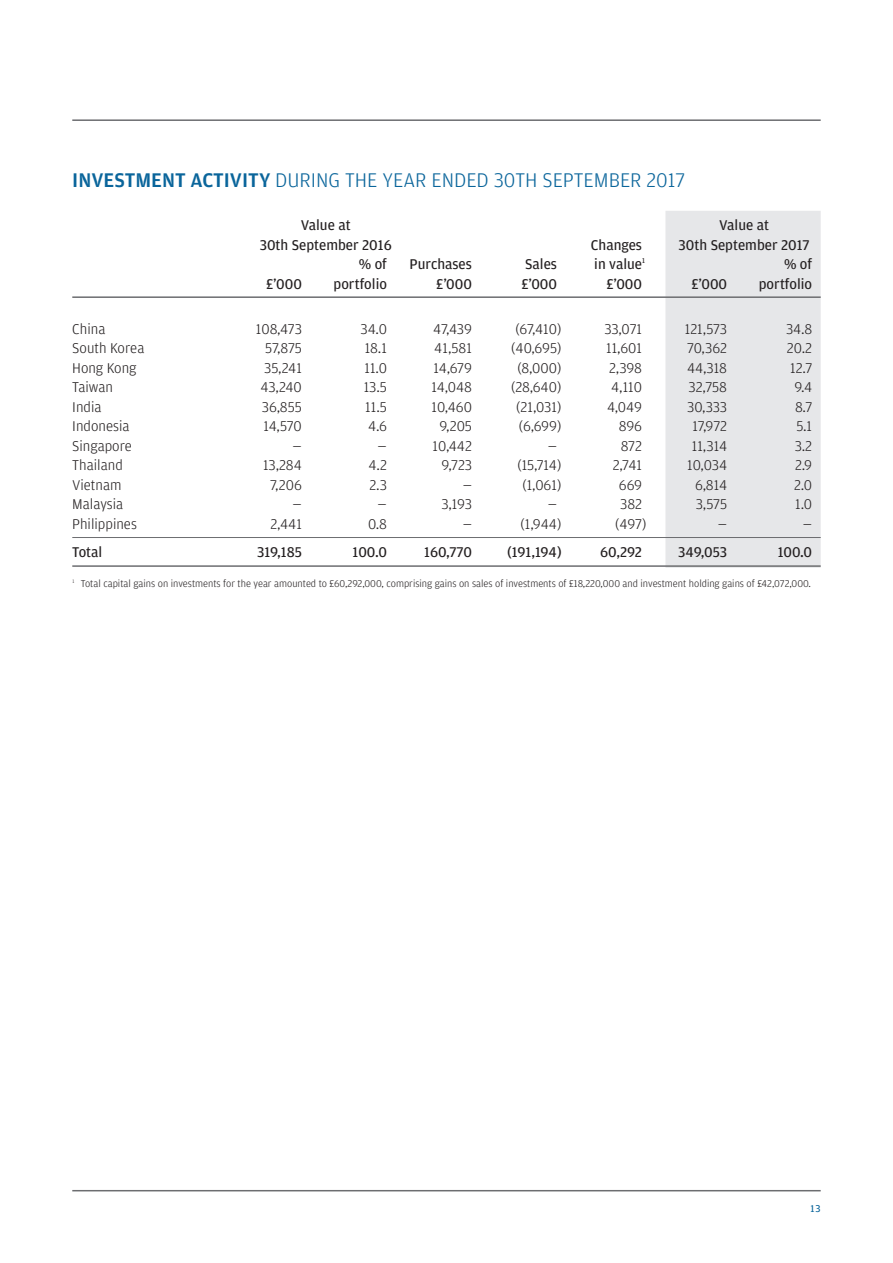
<style>
.page{position:relative;width:893px;height:1263px;background:#fff}
.page>*{position:absolute;margin:0;border:0;box-sizing:border-box;transform-origin:0 0}
.t1{font:300 21px "Amplitude";color:#0a659b}
.t2{font:300 15px "Amplitude";color:#231f20}
.t3{font:15px "Amplitude";color:#231f20}
.t4{font:300 10.5px "Amplitude";color:#231f20}
.t5{font:10.5px "Amplitude";color:#0a659b}
.s1{font-weight:500}
</style>
<div class="page">
<hr style="left:72px;top:1190px;width:749px;height:1px;background:#6c6d70">
<hr style="left:72px;top:119px;width:749px;height:2px;background:#6c6d70">
<div style="left:665px;top:211px;width:156px;height:357px;background:#e6e7e9"></div>
<hr style="left:72px;top:296px;width:749px;height:2px;background:#6c6d70">
<hr style="left:72px;top:537px;width:749px;height:1px;background:#6c6d70">
<hr style="left:72px;top:565px;width:749px;height:2px;background:#6c6d70">
<h1 class="t1" style="left:72px;top:167px;width:614px"><span class="s1">INVESTMENT ACTIVITY</span> DURING THE YEAR ENDED 30TH SEPTEMBER 2017</h1>
<p class="t3" style="left:301px;top:216px;width:51px">Value at</p>
<p class="t3" style="left:719px;top:216px;width:51px">Value at</p>
<p class="t3" style="left:260px;top:236px;width:134px">30th September 2016</p>
<p class="t3" style="left:591px;top:236px;width:53px">Changes</p>
<p class="t3" style="left:679px;top:236px;width:132px">30th September 2017</p>
<p class="t3" style="left:359px;top:255px;width:30px">% of</p>
<p class="t3" style="left:410px;top:255px;width:64px">Purchases</p>
<p class="t3" style="left:525px;top:255px;width:33px">Sales</p>
<p class="t3" style="left:594px;top:255px;width:52px">in value<sup>1</sup></p>
<p class="t3" style="left:784px;top:255px;width:30px">% of</p>
<p class="t3" style="left:266px;top:275px;width:37px">£’000</p>
<p class="t3" style="left:334px;top:275px;width:55px">portfolio</p>
<p class="t3" style="left:436px;top:275px;width:37px">£’000</p>
<p class="t3" style="left:521px;top:275px;width:37px">£’000</p>
<p class="t3" style="left:606px;top:275px;width:37px">£’000</p>
<p class="t3" style="left:691px;top:275px;width:37px">£’000</p>
<p class="t3" style="left:759px;top:275px;width:55px">portfolio</p>
<p class="t2" style="left:72px;top:320px;width:35px">China</p>
<p class="t2" style="left:256px;top:320px;width:48px">108,473</p>
<p class="t2" style="left:361px;top:320px;width:28px">34.0</p>
<p class="t2" style="left:433px;top:320px;width:40px">47,439</p>
<p class="t2" style="left:515px;top:320px;width:47px">(67,410)</p>
<p class="t2" style="left:604px;top:320px;width:39px">33,071</p>
<p class="t2" style="left:685px;top:320px;width:44px">121,573</p>
<p class="t2" style="left:786px;top:320px;width:28px">34.8</p>
<p class="t2" style="left:72px;top:339px;width:74px">South Korea</p>
<p class="t2" style="left:265px;top:339px;width:38px">57,875</p>
<p class="t2" style="left:365px;top:339px;width:24px">18.1</p>
<p class="t2" style="left:434px;top:339px;width:39px">41,581</p>
<p class="t2" style="left:511px;top:339px;width:52px">(40,695)</p>
<p class="t2" style="left:606px;top:339px;width:37px">11,601</p>
<p class="t2" style="left:687px;top:339px;width:42px">70,362</p>
<p class="t2" style="left:787px;top:339px;width:27px">20.2</p>
<p class="t2" style="left:72px;top:359px;width:66px">Hong Kong</p>
<p class="t2" style="left:264px;top:359px;width:39px">35,241</p>
<p class="t2" style="left:364px;top:359px;width:24px">11.0</p>
<p class="t2" style="left:434px;top:359px;width:40px">14,679</p>
<p class="t2" style="left:517px;top:359px;width:45px">(8,000)</p>
<p class="t2" style="left:609px;top:359px;width:34px">2,398</p>
<p class="t2" style="left:687px;top:359px;width:42px">44,318</p>
<p class="t2" style="left:790px;top:359px;width:23px">12.7</p>
<p class="t2" style="left:72px;top:378px;width:42px">Taiwan</p>
<p class="t2" style="left:261px;top:378px;width:43px">43,240</p>
<p class="t2" style="left:364px;top:378px;width:25px">13.5</p>
<p class="t2" style="left:432px;top:378px;width:42px">14,048</p>
<p class="t2" style="left:511px;top:378px;width:52px">(28,640)</p>
<p class="t2" style="left:611px;top:378px;width:32px">4,110</p>
<p class="t2" style="left:689px;top:378px;width:40px">32,758</p>
<p class="t2" style="left:794px;top:378px;width:19px">9.4</p>
<p class="t2" style="left:72px;top:398px;width:31px">India</p>
<p class="t2" style="left:262px;top:398px;width:41px">36,855</p>
<p class="t2" style="left:365px;top:398px;width:23px">11.5</p>
<p class="t2" style="left:432px;top:398px;width:42px">10,460</p>
<p class="t2" style="left:516px;top:398px;width:47px">(21,031)</p>
<p class="t2" style="left:607px;top:398px;width:37px">4,049</p>
<p class="t2" style="left:687px;top:398px;width:41px">30,333</p>
<p class="t2" style="left:795px;top:398px;width:19px">8.7</p>
<p class="t2" style="left:72px;top:417px;width:59px">Indonesia</p>
<p class="t2" style="left:263px;top:417px;width:40px">14,570</p>
<p class="t2" style="left:368px;top:417px;width:20px">4.6</p>
<p class="t2" style="left:439px;top:417px;width:34px">9,205</p>
<p class="t2" style="left:519px;top:417px;width:44px">(6,699)</p>
<p class="t2" style="left:619px;top:417px;width:25px">896</p>
<p class="t2" style="left:692px;top:417px;width:36px">17,972</p>
<p class="t2" style="left:796px;top:417px;width:17px">5.1</p>
<p class="t2" style="left:72px;top:437px;width:61px">Singapore</p>
<p class="t2" style="left:293px;top:437px;width:11px">—</p>
<p class="t2" style="left:378px;top:437px;width:11px">—</p>
<p class="t2" style="left:433px;top:437px;width:41px">10,442</p>
<p class="t2" style="left:548px;top:437px;width:11px">—</p>
<p class="t2" style="left:621px;top:437px;width:23px">872</p>
<p class="t2" style="left:692px;top:437px;width:37px">11,314</p>
<p class="t2" style="left:795px;top:437px;width:19px">3.2</p>
<p class="t2" style="left:72px;top:456px;width:52px">Thailand</p>
<p class="t2" style="left:263px;top:456px;width:40px">13,284</p>
<p class="t2" style="left:369px;top:456px;width:20px">4.2</p>
<p class="t2" style="left:442px;top:456px;width:32px">9,723</p>
<p class="t2" style="left:517px;top:456px;width:45px">(15,714)</p>
<p class="t2" style="left:613px;top:456px;width:31px">2,741</p>
<p class="t2" style="left:687px;top:456px;width:41px">10,034</p>
<p class="t2" style="left:795px;top:456px;width:19px">2.9</p>
<p class="t2" style="left:72px;top:476px;width:51px">Vietnam</p>
<p class="t2" style="left:270px;top:476px;width:33px">7,206</p>
<p class="t2" style="left:369px;top:476px;width:19px">2.3</p>
<p class="t2" style="left:463px;top:476px;width:11px">—</p>
<p class="t2" style="left:522px;top:476px;width:40px">(1,061)</p>
<p class="t2" style="left:619px;top:476px;width:25px">669</p>
<p class="t2" style="left:695px;top:476px;width:34px">6,814</p>
<p class="t2" style="left:794px;top:476px;width:20px">2.0</p>
<p class="t2" style="left:72px;top:495px;width:53px">Malaysia</p>
<p class="t2" style="left:293px;top:495px;width:11px">—</p>
<p class="t2" style="left:378px;top:495px;width:11px">—</p>
<p class="t2" style="left:441px;top:495px;width:32px">3,193</p>
<p class="t2" style="left:548px;top:495px;width:11px">—</p>
<p class="t2" style="left:620px;top:495px;width:23px">382</p>
<p class="t2" style="left:696px;top:495px;width:33px">3,575</p>
<p class="t2" style="left:795px;top:495px;width:18px">1.0</p>
<p class="t2" style="left:72px;top:515px;width:66px">Philippines</p>
<p class="t2" style="left:270px;top:515px;width:33px">2,441</p>
<p class="t2" style="left:368px;top:515px;width:20px">0.8</p>
<p class="t2" style="left:463px;top:515px;width:11px">—</p>
<p class="t2" style="left:520px;top:515px;width:42px">(1,944)</p>
<p class="t2" style="left:615px;top:515px;width:33px">(497)</p>
<p class="t2" style="left:718px;top:515px;width:11px">—</p>
<p class="t2" style="left:803px;top:515px;width:11px">—</p>
<p class="t3" style="left:72px;top:543px;width:32px">Total</p>
<p class="t3" style="left:257px;top:543px;width:46px">319,185</p>
<p class="t3" style="left:353px;top:543px;width:36px">100.0</p>
<p class="t3" style="left:424px;top:543px;width:49px">160,770</p>
<p class="t3" style="left:507px;top:543px;width:56px">(191,194)</p>
<p class="t3" style="left:600px;top:543px;width:44px">60,292</p>
<p class="t3" style="left:678px;top:543px;width:50px">349,053</p>
<p class="t3" style="left:778px;top:543px;width:36px">100.0</p>
<p class="t4" style="left:72px;top:578px;width:740px"><sup>1</sup> Total capital gains on investments for the year amounted to £60,292,000, comprising gains on sales of investments of £18,220,000 and investment holding gains of £42,072,000.</p>
<p class="t5" style="left:810px;top:1202px;width:12px">13</p>
</div>
